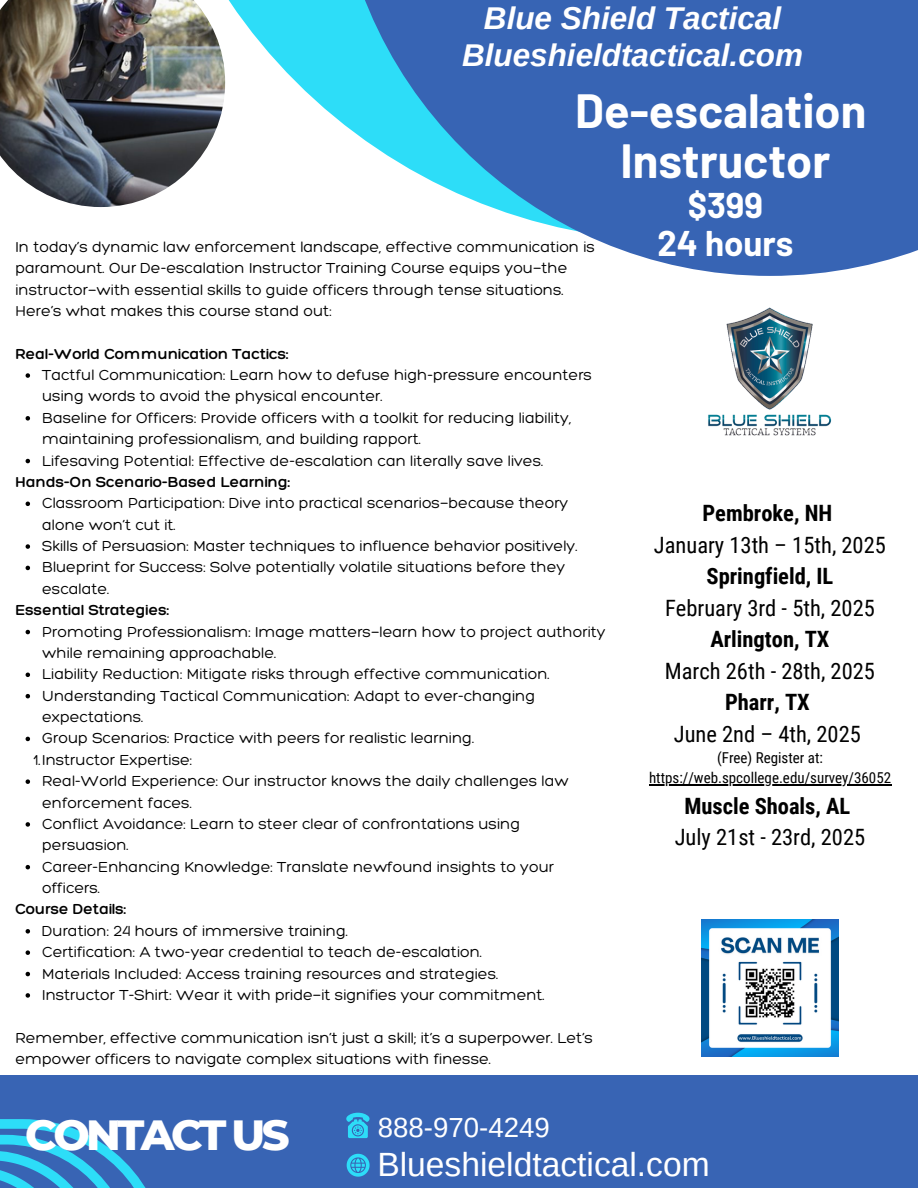
<style>
.page{position:relative;width:918px;height:1188px;background:#fff}
.page>*{position:absolute;margin:0;border:0;box-sizing:border-box;transform-origin:0 0}
.t1{font:700 46.95px/50.7px "Barlow";color:#fff;text-align:center}
.t2{font:800 43.05px "Montserrat";letter-spacing:-.085em;color:#fff}
.t3{font:700 34.95px/38.2px "Barlow";color:#fff;text-align:center}
.t4{font:33.6px "Arimo";color:#fff}
.t5{font:italic 700 31.5px/37.2px "Arimo";color:#fff;text-align:center}
.t6{font:27.6px "Arimo";color:#fff}
.t7{font:22.5px "Roboto Condensed";color:#000}
.t8{font:700 22.5px "Roboto Condensed";color:#000}
.t9{font:300 15.75px/21.3px "Hero";color:#000}
.t10{font:300 15.75px "Hero";color:#000}
.t11{font:15px "Roboto Condensed";color:#000}
</style>
<div class="page">
<svg style="left:225px;top:0;width:110px;height:117px;fill:#2dddf8"></svg>
<svg style="left:335px;top:0;width:583px;height:276px;fill:#3764b4"></svg>
<img style="left:0;top:0;width:225px;height:207px">
<div style="left:0;top:1075px;width:918px;height:113px;background:#3864b4"></div>
<svg style="left:346px;top:1113px;width:24px;height:25px"></svg>
<svg style="left:0;top:1119px;width:146px;height:69px"></svg>
<hr style="left:649px;top:785px;width:242px;height:1px;background:#000">
<svg style="left:347px;top:1154px;width:22px;height:22px"></svg>
<img style="left:701px;top:919px;width:138px;height:138px">
<svg style="left:26px;top:373px;width:4px;height:5px"></svg>
<svg style="left:26px;top:416px;width:4px;height:5px"></svg>
<svg style="left:26px;top:459px;width:4px;height:4px"></svg>
<svg style="left:26px;top:502px;width:4px;height:4px"></svg>
<svg style="left:26px;top:544px;width:4px;height:5px"></svg>
<svg style="left:26px;top:566px;width:4px;height:4px"></svg>
<svg style="left:26px;top:630px;width:4px;height:4px"></svg>
<svg style="left:26px;top:673px;width:4px;height:4px"></svg>
<svg style="left:26px;top:694px;width:4px;height:4px"></svg>
<svg style="left:26px;top:737px;width:4px;height:4px"></svg>
<svg style="left:26px;top:779px;width:4px;height:5px"></svg>
<svg style="left:26px;top:822px;width:4px;height:5px"></svg>
<svg style="left:26px;top:865px;width:4px;height:4px"></svg>
<svg style="left:26px;top:929px;width:4px;height:5px"></svg>
<svg style="left:26px;top:950px;width:4px;height:5px"></svg>
<svg style="left:26px;top:972px;width:4px;height:4px"></svg>
<svg style="left:26px;top:993px;width:4px;height:5px"></svg>
<img style="left:708px;top:307px;width:124px;height:129px">
<p class="t5" style="left:462px;top:0;width:343px">Blue Shield Tactical<br>Blueshieldtactical.com</p>
<p class="t1" style="left:575px;top:84px;width:293px">De-escalation<br>Instructor</p>
<p class="t3" style="left:657px;top:185px;width:138px">$399<br>24 hours</p>
<p class="t9" style="left:15px;top:236px;width:581px">In today’s dynamic law enforcement landscape, effective communication is paramount. Our De-escalation Instructor Training Course equips you—the instructor—with essential skills to guide officers through tense situations.<br>Here’s what makes this course stand out:</p>
<p class="t10" style="left:15px;top:344px;width:275px">Real-World Communication Tactics:</p>
<p class="t9" style="left:42px;top:364px;width:551px">Tactful Communication: Learn how to defuse high-pressure encounters using words to avoid the physical encounter.</p>
<p class="t9" style="left:42px;top:407px;width:530px">Baseline for Officers: Provide officers with a toolkit for reducing liability, maintaining professionalism, and building rapport.</p>
<p class="t9" style="left:42px;top:449px;width:503px">Lifesaving Potential: Effective de-escalation can literally save lives.</p>
<p class="t10" style="left:15px;top:472px;width:276px">Hands-On Scenario-Based Learning:</p>
<p class="t9" style="left:42px;top:492px;width:528px">Classroom Participation: Dive into practical scenarios—because theory alone won’t cut it.</p>
<p class="t9" style="left:42px;top:535px;width:537px">Skills of Persuasion: Master techniques to influence behavior positively.</p>
<p class="t9" style="left:42px;top:556px;width:525px">Blueprint for Success: Solve potentially volatile situations before they escalate.</p>
<p class="t10" style="left:15px;top:600px;width:155px">Essential Strategies:</p>
<p class="t9" style="left:42px;top:620px;width:565px">Promoting Professionalism: Image matters—learn how to project authority while remaining approachable.</p>
<p class="t9" style="left:42px;top:663px;width:509px">Liability Reduction: Mitigate risks through effective communication.</p>
<p class="t9" style="left:42px;top:685px;width:494px">Understanding Tactical Communication: Adapt to ever-changing expectations.</p>
<p class="t9" style="left:42px;top:727px;width:434px">Group Scenarios: Practice with peers for realistic learning.</p>
<p class="t9" style="left:33px;top:749px;width:161px">1.Instructor Expertise:</p>
<p class="t9" style="left:42px;top:770px;width:528px">Real-World Experience: Our instructor knows the daily challenges law enforcement faces.</p>
<p class="t9" style="left:42px;top:813px;width:479px">Conflict Avoidance: Learn to steer clear of confrontations using persuasion.</p>
<p class="t9" style="left:42px;top:856px;width:513px">Career-Enhancing Knowledge: Translate newfound insights to your officers.</p>
<p class="t10" style="left:15px;top:899px;width:112px">Course Details:</p>
<p class="t9" style="left:42px;top:920px;width:307px">Duration: 24 hours of immersive training.</p>
<p class="t9" style="left:42px;top:941px;width:441px">Certification: A two-year credential to teach de-escalation.</p>
<p class="t9" style="left:42px;top:962px;width:458px">Materials Included: Access training resources and strategies.</p>
<p class="t9" style="left:42px;top:984px;width:504px">Instructor T-Shirt: Wear it with pride—it signifies your commitment.</p>
<h1 class="t9" style="left:15px;top:1027px;width:579px">Remember, effective communication isn’t just a skill; it’s a superpower. Let’s empower officers to navigate complex situations with finesse.</h1>
<p class="t8" style="left:703px;top:500px;width:131px">Pembroke, NH</p>
<p class="t7" style="left:654px;top:532px;width:233px">January 13th – 15th, 2025</p>
<p class="t8" style="left:707px;top:563px;width:128px">Springfield, IL</p>
<p class="t7" style="left:665px;top:595px;width:211px">February 3rd - 5th, 2025</p>
<p class="t8" style="left:710px;top:626px;width:121px">Arlington, TX</p>
<p class="t7" style="left:665px;top:658px;width:212px">March 26th - 28th, 2025</p>
<p class="t8" style="left:725px;top:689px;width:86px">Pharr, TX</p>
<p class="t7" style="left:674px;top:721px;width:189px">June 2nd – 4th, 2025</p>
<p class="t11" style="left:717px;top:749px;width:107px">(Free) Register at:</p>
<p class="t11" style="left:649px;top:769px;width:244px">https://web.spcollege.edu/survey/36052</p>
<p class="t8" style="left:684px;top:793px;width:167px">Muscle Shoals, AL</p>
<p class="t7" style="left:675px;top:824px;width:192px">July 21st - 23rd, 2025</p>
<p class="t2" style="left:25px;top:1108px;width:266px">CONTACT US</p>
<h3 class="t6" style="left:378px;top:1112px;width:173px">888-970-4249</h3>
<h2 class="t4" style="left:377px;top:1145px;width:334px">Blueshieldtactical.com</h2>
</div>
